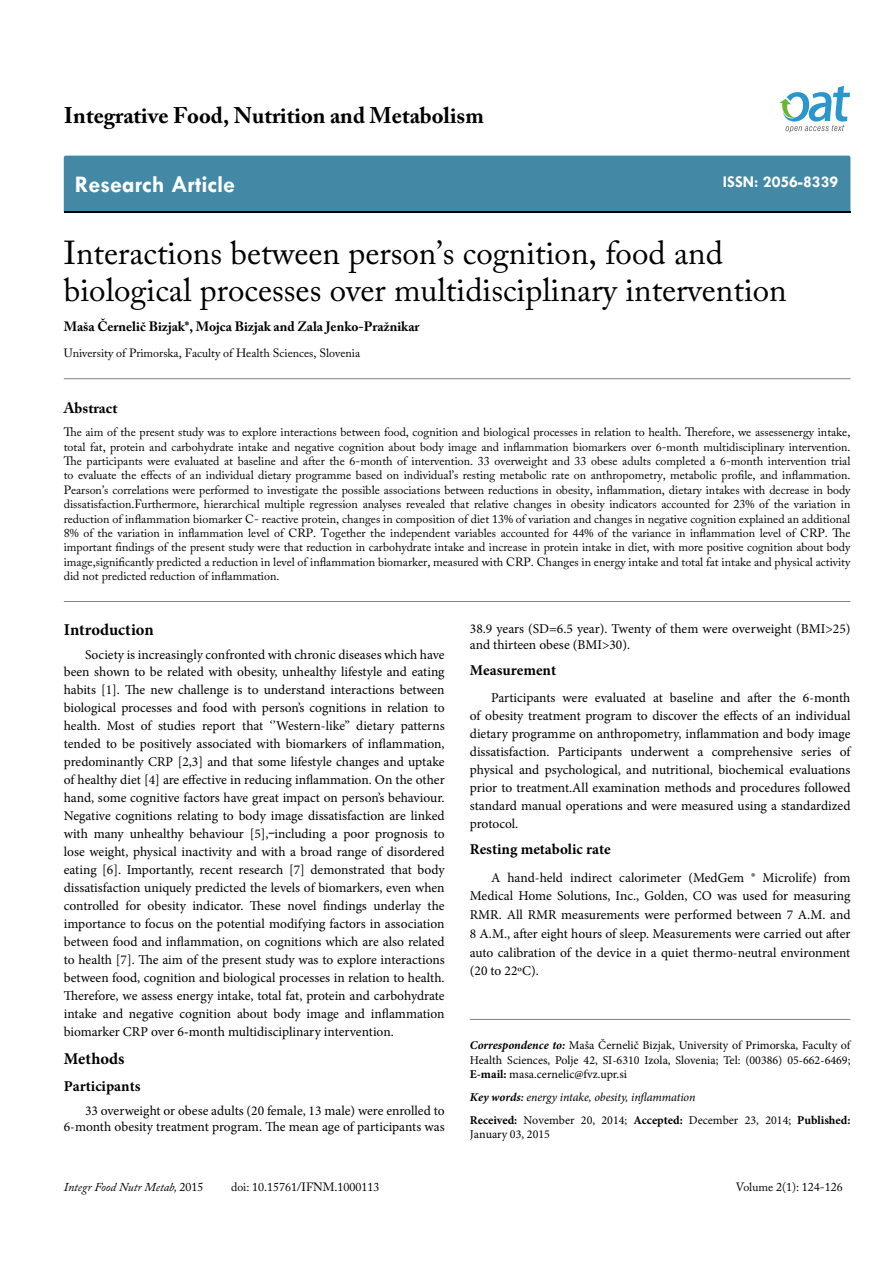
<style>
.page{position:relative;width:893px;height:1263px;background:#fff}
.page>*{position:absolute;margin:0;border:0;box-sizing:border-box;transform-origin:0 0}
.t1{font:33px/37.5px "Adobe Caslon Pro";color:#000}
.t2{font:700 24px "Tw Cen";color:#fff}
.t3{font:700 22.5px "Adobe Caslon Pro";color:#000}
.t4{font:700 16.5px "Minion Pro";color:#000}
.t5{font:700 16.5px "Tw Cen";color:#fff}
.t6{font:700 15px "Minion Pro";color:#000}
.t7{font:700 15px "Adobe Caslon Pro";color:#000}
.t8{font:13.5px/18px "Minion Pro";color:#000;text-align:justify}
.t9{font:700 13.5px "Adobe Caslon Pro";color:#000}
.t10{font:12px/14.4px "Adobe Caslon Pro";color:#000;text-align:justify}
.t11{font:12px/14.4px "Minion Pro";color:#000;text-align:justify}
.t12{font:italic 12px/23px "Minion Pro";letter-spacing:-.01em;color:#000}
.t13{font:italic 12px "Adobe Caslon Pro";color:#000}
.s1{font-weight:700}
.s2{font-weight:700;font-style:italic}
.s3{font-weight:600}
.s4{font-weight:700;font-style:normal}
.s5{font-style:normal}
</style>
<div class="page">
<div style="left:64px;top:156px;width:786px;height:56px;background:#4389a5"></div>
<svg style="left:779px;top:86px;width:71px;height:47px"></svg>
<hr style="left:64px;top:378px;width:786px;height:1px;background:#808285">
<hr style="left:64px;top:601px;width:786px;height:1px;background:#808285">
<hr style="left:470px;top:1019px;width:380px;height:1px;background:#808285">
<h3 class="t3" style="left:64px;top:102px;width:421px">Integrative Food, Nutrition and Metabolism</h3>
<h2 class="t2" style="left:75px;top:170px;width:162px">Research Article</h2>
<p class="t5" style="left:723px;top:172px;width:117px">ISSN: 2056-8339</p>
<h1 class="t1" style="left:64px;top:233px;width:724px">Interactions between person’s cognition, food and biological processes over multidisciplinary intervention</h1>
<p class="t9" style="left:64px;top:318px;width:357px">Maša Černelič Bizjak*, Mojca Bizjak and Zala Jenko-Pražnikar</p>
<p class="t10" style="left:64px;top:346px;width:298px">University of Primorska, Faculty of Health Sciences, Slovenia</p>
<p class="t7" style="left:64px;top:399px;width:55px">Abstract</p>
<p class="t10" style="left:64px;top:425px;width:788px">The aim of the present study was to explore interactions between food, cognition and biological processes in relation to health. Therefore, we assessenergy intake, total fat, protein and carbohydrate intake and negative cognition about body image and inflammation biomarkers over 6-month multidisciplinary intervention.<br>The participants were evaluated at baseline and after the 6-month of intervention. 33 overweight and 33 obese adults completed a 6-month intervention trial to evaluate the effects of an individual dietary programme based on individual’s resting metabolic rate on anthropometry, metabolic profile, and inflammation.<br>Pearson’s correlations were performed to investigate the possible associations between reductions in obesity, inflammation, dietary intakes with decrease in body dissatisfaction.Furthermore, hierarchical multiple regression analyses revealed that relative changes in obesity indicators accounted for 23% of the variation in reduction of inflammation biomarker C- reactive protein, changes in composition of diet 13% of variation and changes in negative cognition explained an additional 8% of the variation in inflammation level of CRP. Together the independent variables accounted for 44% of the variance in inflammation level of CRP. The important findings of the present study were that reduction in carbohydrate intake and increase in protein intake in diet, with more positive cognition about body image,significantly predicted a reduction in level of inflammation biomarker, measured with CRP. Changes in energy intake and total fat intake and physical activity did not predicted reduction of inflammation.</p>
<p class="t4" style="left:64px;top:618px;width:91px">Introduction</p>
<p class="t8" style="left:64px;top:647px;width:382px;line-height:16.2px;text-align:right">Society is increasingly confronted with chronic diseases which have been shown to be related with obesity, unhealthy lifestyle and eating</p>
<p class="t8" style="left:64px;top:680px;width:382px">habits [1]. The new challenge is to understand interactions between biological processes and food with person’s cognitions in relation to health. Most of studies report that ‘’Western-like” dietary patterns tended to be positively associated with biomarkers of inflammation, predominantly CRP [2,3] and that some lifestyle changes and uptake of healthy diet [4] are effective in reducing inflammation. On the other hand, some cognitive factors have great impact on person’s behaviour.<br>Negative cognitions relating to body image dissatisfaction are linked with many unhealthy behaviour [5], including a poor prognosis to lose weight, physical inactivity and with a broad range of disordered eating [6]. Importantly, recent research [7] demonstrated that body dissatisfaction uniquely predicted the levels of biomarkers, even when controlled for obesity indicator. These novel findings underlay the importance to focus on the potential modifying factors in association between food and inflammation, on cognitions which are also related to health [7]. The aim of the present study was to explore interactions between food, cognition and biological processes in relation to health.<br>Therefore, we assess energy intake, total fat, protein and carbohydrate intake and negative cognition about body image and inflammation biomarker CRP over 6<span class="s1">-</span>month multidisciplinary intervention.</p>
<p class="t4" style="left:64px;top:1047px;width:62px">Methods</p>
<p class="t6" style="left:64px;top:1075px;width:78px">Participants</p>
<p class="t8" style="left:64px;top:1103px;width:382px;line-height:16.2px;text-align:right">33 overweight or obese adults (20 female, 13 male) were enrolled to<br>6-month obesity treatment program. The mean age of participants was</p>
<p class="t8" style="left:470px;top:620px;width:382px;line-height:16.2px">38.9 years (SD=6.5 year). Twenty of them were overweight (BMI&gt;25) and thirteen obese (BMI&gt;30).</p>
<p class="t6" style="left:470px;top:660px;width:88px">Measurement</p>
<p class="t8" style="left:470px;top:688px;width:382px;text-indent:21px">Participants were evaluated at baseline and after the 6-month of obesity treatment program to discover the effects of an individual dietary programme on anthropometry, inflammation and body image dissatisfaction. Participants underwent a comprehensive series of physical and psychological, and nutritional, biochemical evaluations prior to treatment.All examination methods and procedures followed standard manual operations and were measured using a standardized protocol.</p>
<p class="t6" style="left:470px;top:839px;width:142px">Resting metabolic rate</p>
<p class="t8" style="left:470px;top:868px;width:382px;line-height:18.8px;text-indent:21px">A hand-held indirect calorimeter (MedGem ® Microlife) from Medical Home Solutions, Inc., Golden, CO was used for measuring RMR. All RMR measurements were performed between 7 A.M. and 8 A.M., after eight hours of sleep. Measurements were carried out after auto calibration of the device in a quiet thermo-neutral environment (20 to 22ºC).</p>
<p class="t11" style="left:470px;top:1038px;width:382px"><span class="s2">Correspondence to:</span> Maša Černelič Bizjak, University of Primorska, Faculty of Health Sciences, Polje 42, SI-6310 Izola, Slovenia; Tel: (00386) 05-662-6469; <span class="s1">E-mail:</span> masa.cernelic@fvz.upr.si</p>
<p class="t12" style="left:470px;top:1086px;width:382px"><span class="s1">Key words</span><span class="s3">:</span> energy intake, obesity, inflammation<br><span class="s4">Received:</span> <span class="s5">November 20, 2014;</span> <span class="s4">Accepted:</span> <span class="s5">December 23, 2014;</span> <span class="s4">Published:</span></p>
<p class="t11" style="left:470px;top:1127px;width:82px">January 03, 2015</p>
<p class="t13" style="left:64px;top:1180px;width:141px">Integr Food Nutr Metab, <span class="s5">2015</span></p>
<p class="t10" style="left:231px;top:1180px;width:150px">doi: 10.15761/IFNM.1000113</p>
<p class="t10" style="left:736px;top:1180px;width:108px">Volume 2(1): 124-126</p>
</div>
